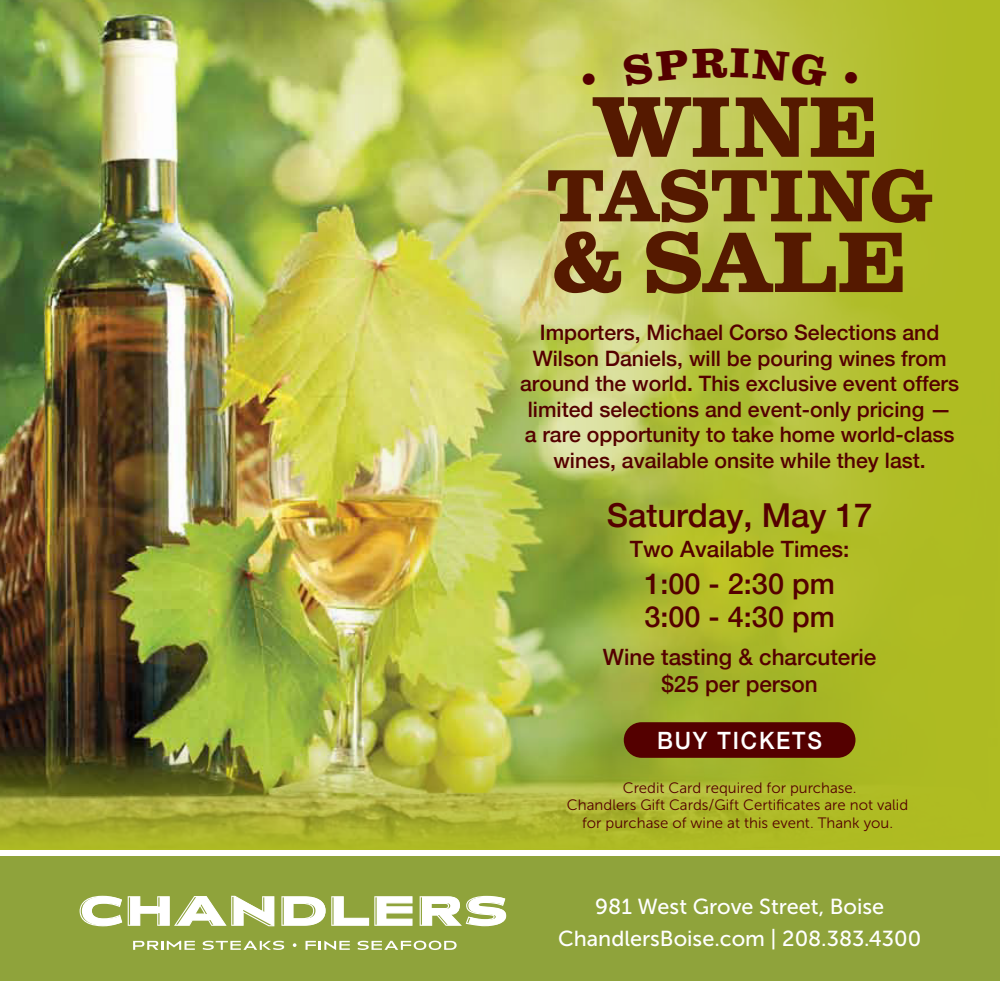
<style>
.page{position:relative;width:1000px;height:981px;background:#fff}
.page>*{position:absolute;margin:0;border:0;box-sizing:border-box;transform-origin:0 0}
.t1{font:700 86.12px "Clarendon Text Pro";color:#551900}
.t2{font:700 73.75px "Clarendon Text Pro";color:#551900}
.t3{font:500 33px "Helvetica Neue";color:#540000}
.t4{font:500 28.88px "Helvetica Neue";color:#540000}
.t5{font:500 23.88px "Helvetica Neue";letter-spacing:.085em;color:#fff;scale:.94 1}
.t6{font:500 22.5px "Helvetica Neue";color:#540000}
.t7{font:21.62px/32.8px "Museo Sans 500";color:#fff;text-align:center}
.t8{font:500 21.25px/25.5px "Helvetica Neue";color:#540000;text-align:center}
.t9{font:15px/17.8px "Museo Sans 300";color:#540000;text-align:center}
</style>
<div class="page">
<img style="left:0;top:0;width:322px;height:738px">
<img style="left:322px;top:0;width:678px;height:738px">
<img style="left:0;top:738px;width:1000px;height:112px">
<div style="left:0;top:857px;width:1000px;height:124px;background:#8fa33b"></div>
<svg style="left:80px;top:896px;width:42px;height:30px"></svg>
<svg style="left:128px;top:896px;width:146px;height:30px"></svg>
<svg style="left:281px;top:896px;width:132px;height:30px"></svg>
<svg style="left:420px;top:896px;width:86px;height:30px"></svg>
<svg style="left:133px;top:941px;width:62px;height:9px"></svg>
<svg style="left:203px;top:941px;width:81px;height:9px"></svg>
<svg style="left:293px;top:943px;width:3px;height:4px"></svg>
<svg style="left:306px;top:941px;width:44px;height:9px"></svg>
<svg style="left:358px;top:941px;width:99px;height:9px"></svg>
<div style="left:624px;top:722px;width:231px;height:36px;background:#540000;border-radius:18px"></div>
<svg style="left:581px;top:72px;width:15px;height:14px"></svg>
<svg style="left:623px;top:48px;width:206px;height:39px;background:#c4cb5a"></svg>
<svg style="left:844px;top:71px;width:15px;height:14px"></svg>
<h1 class="t1" style="left:594px;top:75px;width:285px">WINE</h1>
<h2 class="t2" style="left:547px;top:151px;width:387px">TASTING</h2>
<h1 class="t1" style="left:550px;top:210px;width:358px">&amp; SALE</h1>
<p class="t8" style="left:520px;top:318px;width:440px">Importers, Michael Corso Selections and Wilson Daniels, will be pouring wines from around the world. This exclusive event offers limited selections and event-only pricing — a rare opportunity to take home world-class wines, available onsite while they last.</p>
<h3 class="t3" style="left:607px;top:488px;width:267px">Saturday, May 17</h3>
<p class="t6" style="left:630px;top:531px;width:221px">Two Available Times:</p>
<h3 class="t4" style="left:644px;top:561px;width:192px">1:00 - 2:30 pm</h3>
<h3 class="t4" style="left:644px;top:593px;width:192px">3:00 - 4:30 pm</h3>
<p class="t6" style="left:603px;top:639px;width:275px">Wine tasting &amp; charcuterie</p>
<p class="t6" style="left:661px;top:666px;width:158px">$25 per person</p>
<p class="t5" style="left:657px;top:721px;width:177px">BUY TICKETS</p>
<p class="t9" style="left:567px;top:779px;width:343px">Credit Card required for purchase.<br>Chandlers Gift Cards/Gift Certificates are not valid for purchase of wine at this event. Thank you.</p>
<p class="t7" style="left:558px;top:890px;width:365px">981 West Grove Street, Boise<br>ChandlersBoise.com | 208.383.4300</p>
</div>
